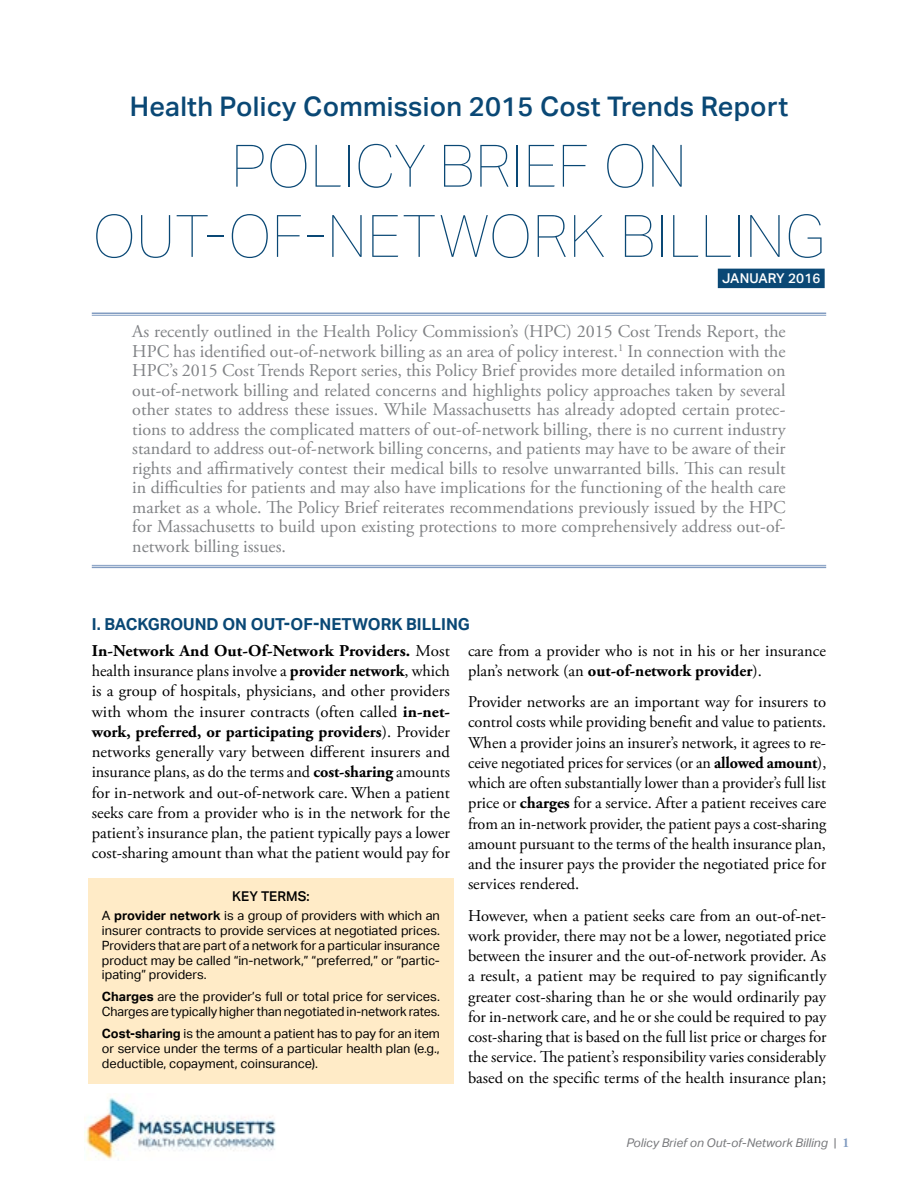
<style>
.page{position:relative;width:918px;height:1188px;background:#fff}
.page>*{position:absolute;margin:0;border:0;box-sizing:border-box;transform-origin:0 0}
.t1{font:100 58.5px/70.2px "Aktiv Grotesk";letter-spacing:.01em;color:#0a4875;text-align:center}
.t2{font:500 27px "Aktiv Grotesk";letter-spacing:.01em;color:#0a4875}
.t3{font:18px/19.5px "Adobe Garamond Pro";color:#808285;text-align:justify}
.t4{font:16.5px/20.2px "Adobe Garamond Pro";color:#000;text-align:justify}
.t5{font:700 16.5px "Aktiv Grotesk";color:#0a4875}
.t6{font:500 13.5px "Aktiv Grotesk";letter-spacing:.01em;color:#fff}
.t7{font:500 13.5px "Aktiv Grotesk";color:#000}
.t8{font:12.75px/15px "Aktiv Grotesk";color:#000;text-align:justify}
.t9{font:italic 12px "Aktiv Grotesk";color:#77787b}
.s1{font-weight:700}
.s2{font-style:normal}
.s3{font-family:"Adobe Garamond Pro";font-weight:700;font-style:normal;font-size:13.5px;color:#829cc1}
</style>
<div class="page">
<hr style="left:92px;top:313px;width:734px;height:1px;background:#829cc1">
<hr style="left:92px;top:315px;width:734px;height:1px;background:#829cc1">
<hr style="left:92px;top:565px;width:734px;height:1px;background:#829cc1">
<hr style="left:92px;top:567px;width:734px;height:1px;background:#829cc1">
<div style="left:88px;top:878px;width:365px;height:32px;background:#ffebc7"></div>
<div style="left:88px;top:897px;width:365px;height:98px;background:#ffebc7"></div>
<div style="left:88px;top:979px;width:365px;height:53px;background:#ffebc7"></div>
<div style="left:88px;top:1015px;width:365px;height:69px;background:#ffebc7"></div>
<img style="left:85px;top:1098px;width:191px;height:62px">
<div style="left:718px;top:269px;width:107px;height:19px;background:#0a4875"></div>
<h2 class="t2" style="left:130px;top:91px;width:660px">Health Policy Commission 2015 Cost Trends Report</h2>
<h1 class="t1" style="left:93px;top:131px;width:734px">POLICY BRIEF ON<br>OUT-OF-NETWORK BILLING</h1>
<p class="t6" style="left:722px;top:271px;width:100px">JANUARY 2016</p>
<p class="t3" style="left:132px;top:322px;width:655px">As recently outlined in the Health Policy Commission’s (HPC) 2015 Cost Trends Report, the HPC has identified out-of-network billing as an area of policy interest.<sup>1</sup> In connection with the HPC’s 2015 Cost Trends Report series, this Policy Brief provides more detailed information on out-of-network billing and related concerns and highlights policy approaches taken by several other states to address these issues. While Massachusetts has already adopted certain protec&shy;tions to address the complicated matters of out-of-network billing, there is no current industry standard to address out-of-network billing concerns, and patients may have to be aware of their rights and affirmatively contest their medical bills to resolve unwarranted bills. This can result in difficulties for patients and may also have implications for the functioning of the health care market as a whole. The Policy Brief reiterates recommendations previously issued by the HPC for Massachusetts to build upon existing protections to more comprehensively address out-of&shy;network billing issues.</p>
<p class="t5" style="left:92px;top:615px;width:380px">I. BACKGROUND ON OUT-OF-NETWORK BILLING</p>
<p class="t4" style="left:92px;top:641px;width:360px"><span class="s1">In-Network And Out-Of-Network Providers.</span> Most health insurance plans involve a <span class="s1">provider network</span>, which is a group of hospitals, physicians, and other providers with whom the insurer contracts (often called <span class="s1">in-net&shy;work, preferred, or participating providers</span>). Provider networks generally vary between different insurers and insurance plans, as do the terms and <span class="s1">cost-sharing</span> amounts for in-network and out-of-network care. When a patient seeks care from a provider who is in the network for the patient’s insurance plan, the patient typically pays a lower cost-sharing amount than what the patient would pay for</p>
<p class="t4" style="left:468px;top:641px;width:359px">care from a provider who is not in his or her insurance plan’s network (an <span class="s1">out-of-network provider</span>).</p>
<p class="t4" style="left:468px;top:692px;width:360px">Provider networks are an important way for insurers to control costs while providing benefit and value to patients.<br>When a provider joins an insurer’s network, it agrees to re&shy;ceive negotiated prices for services (or an <span class="s1">allowed amount</span>), which are often substantially lower than a provider’s full list price or <span class="s1">charges</span> for a service. After a patient receives care from an in-network provider, the patient pays a cost-sharing amount pursuant to the terms of the health insurance plan, and the insurer pays the provider the negotiated price for services rendered.</p>
<p class="t4" style="left:468px;top:906px;width:360px">However, when a patient seeks care from an out-of-net&shy;work provider, there may not be a lower, negotiated price between the insurer and the out-of-network provider. As a result, a patient may be required to pay significantly greater cost-sharing than he or she would ordinarily pay for in-network care, and he or she could be required to pay cost-sharing that is based on the full list price or charges for the service. The patient’s responsibility varies considerably based on the specific terms of the health insurance plan;</p>
<p class="t7" style="left:232px;top:889px;width:79px">KEY TERMS:</p>
<p class="t8" style="left:102px;top:908px;width:340px">A <span class="s1">provider network</span> is a group of providers with which an insurer contracts to provide services at negotiated prices.<br>Providers that are part of a network for a particular insurance product may be called “in-network,” “preferred,” or “partic&shy;ipating” providers.</p>
<p class="t8" style="left:102px;top:989px;width:340px"><span class="s1">Charges</span> are the provider’s full or total price for services.<br>Charges are typically higher than negotiated in-network rates.</p>
<p class="t8" style="left:102px;top:1026px;width:340px"><span class="s1">Cost-sharing</span> is the amount a patient has to pay for an item or service under the terms of a particular health plan (e.g., deductible, copayment, coinsurance).</p>
<p class="t9" style="left:626px;top:1136px;width:225px">Policy Brief on Out-of-Network Billing <span class="s2">|</span> <span class="s3">1</span></p>
</div>
